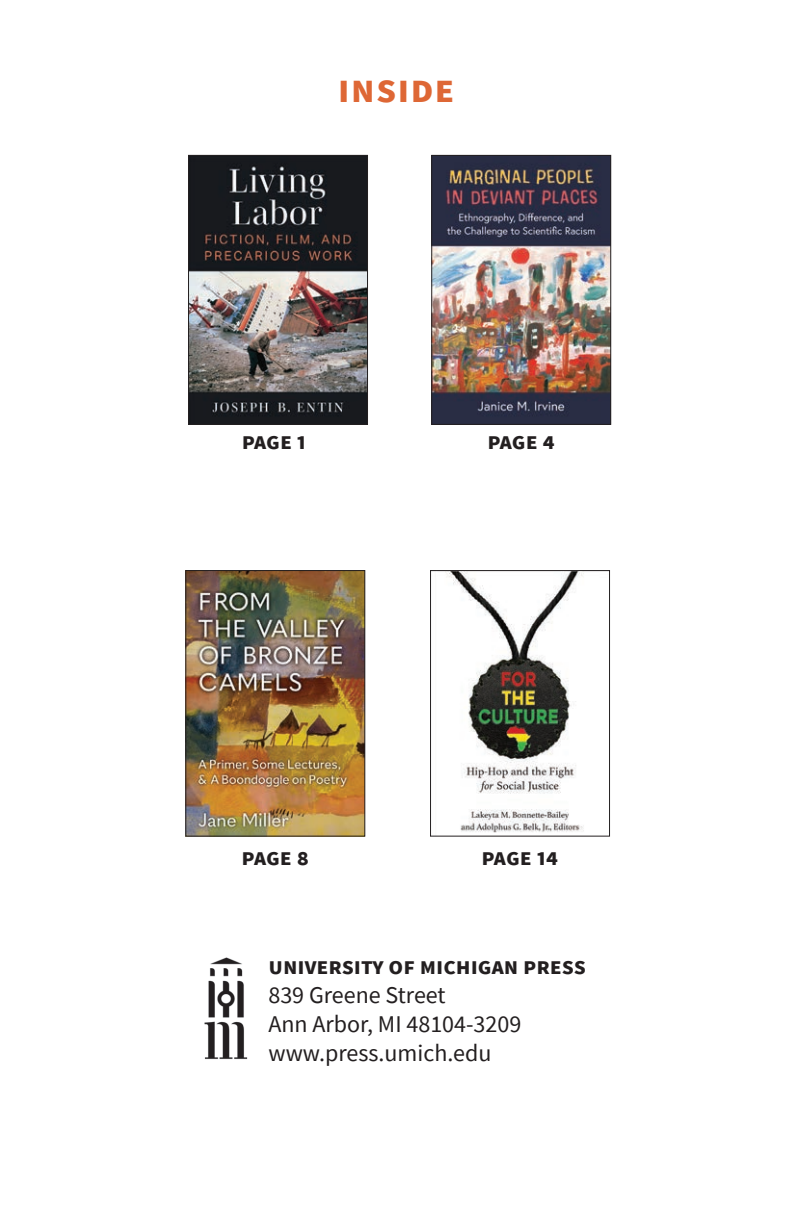
<style>
.page{position:relative;width:792px;height:1224px;background:#fff}
.page>*{position:absolute;margin:0;border:0;box-sizing:border-box;transform-origin:0 0}
.t1{font:700 40px "Source Sans Pro";letter-spacing:.02em;color:#de6735}
.t2{font:24px/28.8px "Source Sans Pro";color:#231f20}
.t3{font:700 24px "Source Sans Pro";color:#231f20}
</style>
<div class="page">
<img style="left:433px;top:157px;width:176px;height:266px">
<div style="left:431px;top:155px;width:180px;height:270px;border:1px solid #231f20"></div>
<img style="left:445px;top:572px;width:139px;height:261px">
<div style="left:430px;top:570px;width:180px;height:267px;border:1px solid #231f20"></div>
<img style="left:190px;top:157px;width:176px;height:266px">
<div style="left:188px;top:155px;width:180px;height:270px;border:1px solid #231f20"></div>
<img style="left:187px;top:572px;width:176px;height:263px">
<div style="left:185px;top:570px;width:180px;height:267px;border:1px solid #231f20"></div>
<img style="left:205px;top:957px;width:42px;height:103px">
<h1 class="t1" style="left:338px;top:62px;width:118px">inside</h1>
<p class="t3" style="left:242px;top:425px;width:66px">page 1</p>
<p class="t3" style="left:487px;top:425px;width:69px">page 4</p>
<p class="t3" style="left:242px;top:840px;width:69px">page 8</p>
<p class="t3" style="left:482px;top:840px;width:78px">page 14</p>
<p class="t3" style="left:268px;top:950px;width:319px">university of michigan press</p>
<p class="t2" style="left:268px;top:980px;width:254px">839 Greene Street<br>Ann Arbor, MI 48104-3209 www.press.umich.edu</p>
</div>
